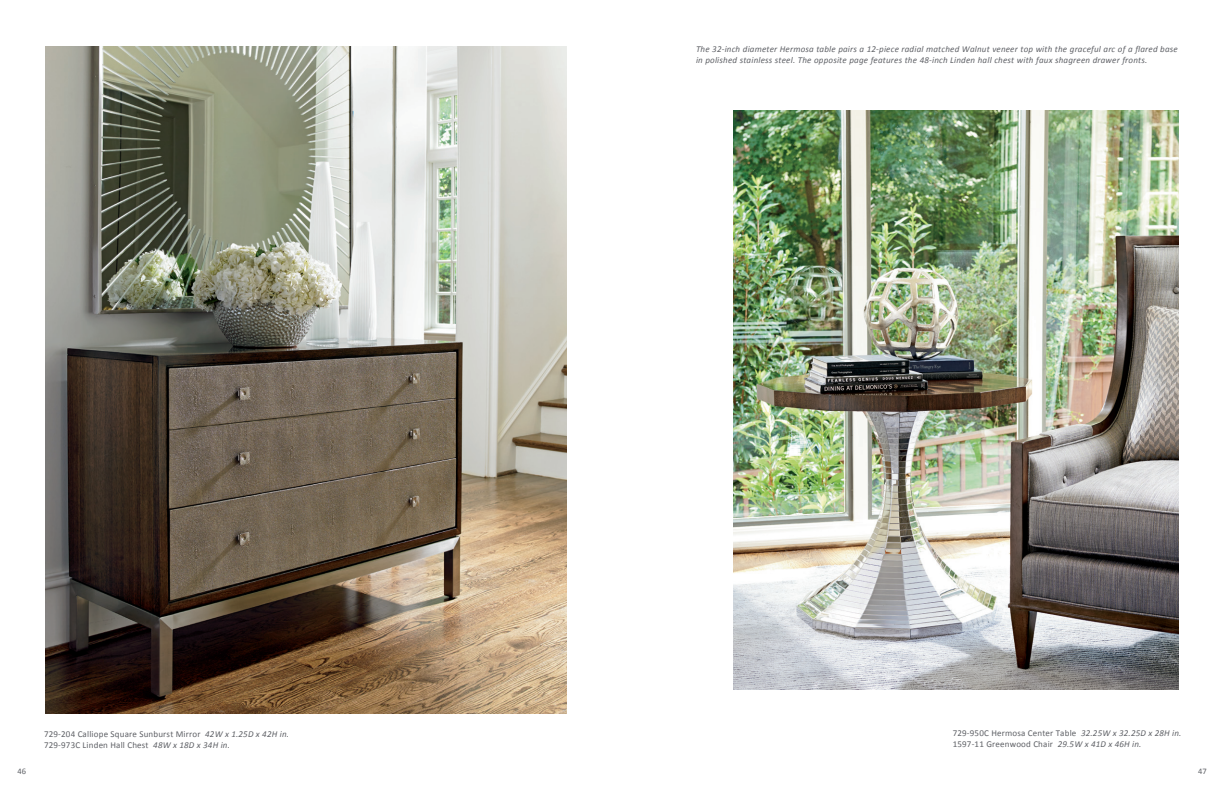
<style>
.page{position:relative;width:1224px;height:792px;background:#fff}
.page>*{position:absolute;margin:0;border:0;box-sizing:border-box;transform-origin:0 0}
.t1{font:italic 9px "Calibri";letter-spacing:.02em;color:#5f6166}
.t2{font:9px "Calibri";letter-spacing:.02em;color:#5f6166}
.t3{font:8.5px "Calibri";color:#5f6166}
.s1{font-style:italic}
</style>
<div class="page">
<img style="left:45px;top:46px;width:522px;height:668px">
<img style="left:734px;top:110px;width:444px;height:579px">
<p class="t2" style="left:44px;top:728px;width:247px">729-204 Calliope Square Sunburst Mirror <span class="s1">42W x 1.25D x 42H in.</span></p>
<p class="t2" style="left:44px;top:739px;width:187px">729-973C Linden Hall Chest <span class="s1">48W x 18D x 34H in.</span></p>
<p class="t1" style="left:696px;top:43px;width:483px">The 32-inch diameter Hermosa table pairs a 12-piece radial matched Walnut veneer top with the graceful arc of a flared base</p>
<p class="t1" style="left:696px;top:54px;width:453px">in polished stainless steel. The opposite page features the 48-inch Linden hall chest with faux shagreen drawer fronts.</p>
<p class="t2" style="left:953px;top:727px;width:230px">729-950C Hermosa Center Table <span class="s1">32.25W x 32.25D x 28H in.</span></p>
<p class="t2" style="left:953px;top:738px;width:190px">1597-11 Greenwood Chair <span class="s1">29.5W x 41D x 46H in.</span></p>
<p class="t3" style="left:18px;top:766px;width:10px">46</p>
<p class="t3" style="left:1198px;top:766px;width:10px">47</p>
</div>
